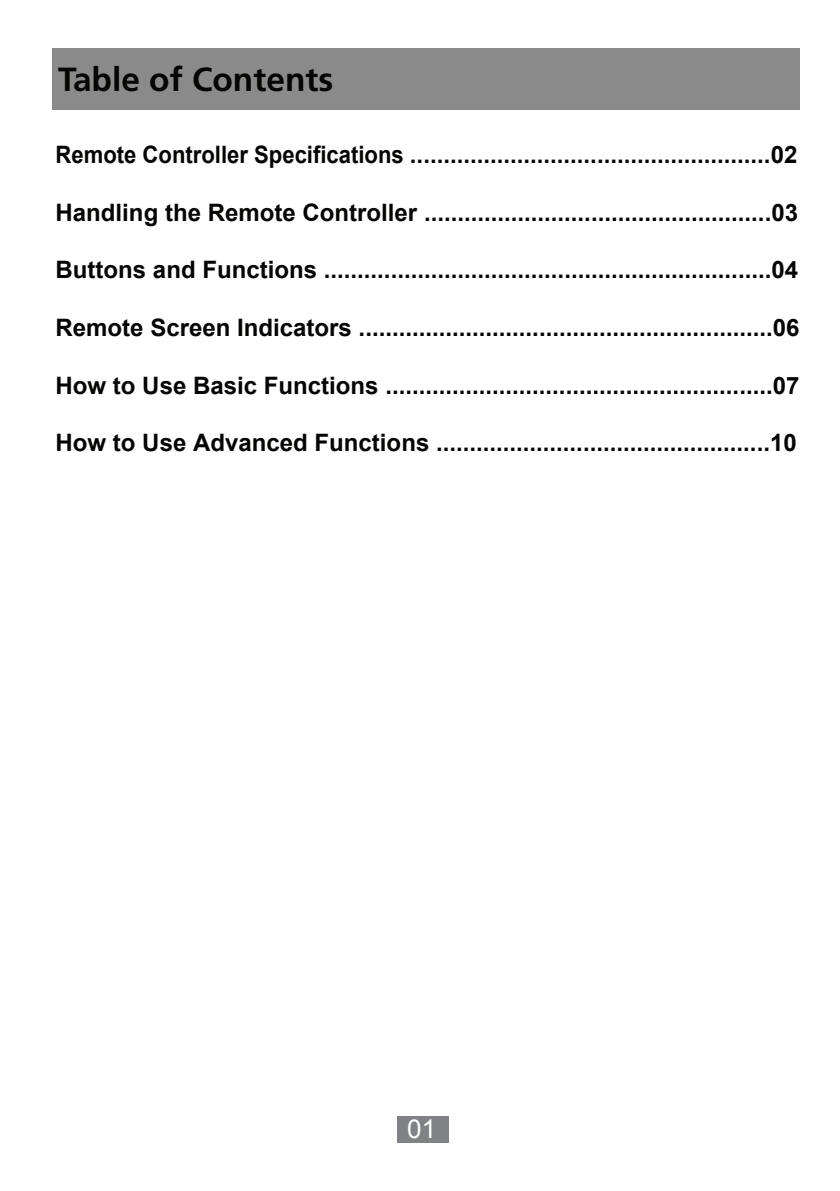
<style>
.page{position:relative;width:840px;height:1191px;background:#fff}
.page>*{position:absolute;margin:0;border:0;box-sizing:border-box;transform-origin:0 0}
.t1{font:700 33.4px "Frutiger LT Std";color:#050504}
.t2{font:26px "Arial";color:#fff}
.t3{font:700 24px "Arial";color:#050504}
.t4{font:700 24px "Arial";color:#050504;scale:.92 1}
</style>
<div class="page">
<div style="left:52px;top:49px;width:747px;height:61px;background:#8b8a8a"></div>
<div style="left:396px;top:1116px;width:52px;height:26px;background:#808285"></div>
<h1 class="t1" style="left:58px;top:60px;width:276px">Table of Contents</h1>
<p class="t4" style="left:55px;top:139px;width:807px">Remote Controller Specifications ......................................................02</p>
<p class="t3" style="left:56px;top:196px;width:743px">Handling the Remote Controller ....................................................03</p>
<p class="t3" style="left:56px;top:254px;width:743px">Buttons and Functions ...................................................................04</p>
<p class="t3" style="left:56px;top:312px;width:745px">Remote Screen Indicators ..............................................................06</p>
<p class="t3" style="left:56px;top:369px;width:745px">How to Use Basic Functions ..........................................................07</p>
<p class="t3" style="left:56px;top:427px;width:742px">How to Use Advanced Functions ..................................................10</p>
<p class="t2" style="left:407px;top:1112px;width:30px">01</p>
</div>
